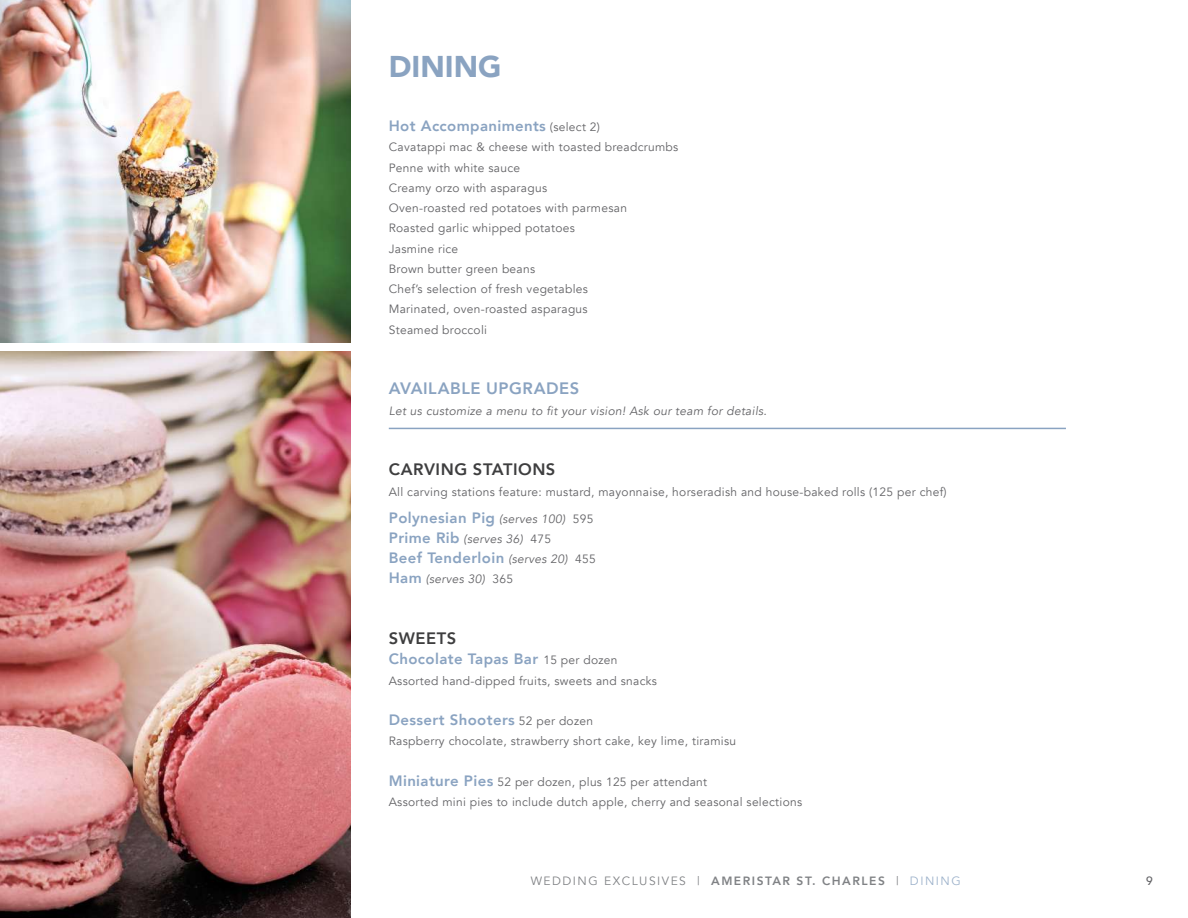
<style>
.page{position:relative;width:1188px;height:918px;background:#fff}
.page>*{position:absolute;margin:0;border:0;box-sizing:border-box;transform-origin:0 0}
.t1{font:900 30px "Avenir";color:#8aa3c1}
.t2{font:800 16.5px "Avenir";letter-spacing:.03em;color:#3e3e3f}
.t3{font:800 16.5px "Avenir";letter-spacing:.03em;color:#8aa3c1}
.t4{font:800 15px "Avenir";letter-spacing:.025em;color:#8aa3c1}
.t5{font:12px/20.2px "Avenir";letter-spacing:.025em;color:#636366}
.t6{font:italic 12px "Avenir";letter-spacing:.025em;color:#636366}
.t7{font:12px "Avenir";letter-spacing:.125em;color:#808285}
.t8{font:500 12px "Avenir";color:#636366}
.s1{font-weight:400;font-size:12px;color:#636366}
.s2{font-weight:400;font-style:italic;font-size:12px;color:#636366}
.s3{font-weight:800;font-style:normal;font-size:15px;color:#8aa3c1}
.s4{font-style:normal}
.s5{font-weight:800;font-size:15px;color:#8aa3c1}
.s6{font-weight:800}
.s7{color:#9db2cb}
</style>
<div class="page">
<hr style="left:389px;top:428px;width:677px;height:1px;background:#8aa3c1">
<img style="left:0;top:0;width:351px;height:342px">
<img style="left:0;top:352px;width:351px;height:566px">
<h1 class="t1" style="left:389px;top:41px;width:114px">DINING</h1>
<p class="t4" style="left:389px;top:114px;width:213px">Hot Accompaniments <span class="s1">(select 2)</span></p>
<p class="t5" style="left:389px;top:137px;width:291px">Cavatappi mac &amp; cheese with toasted breadcrumbs<br>Penne with white sauce<br>Creamy orzo with asparagus<br>Oven-roasted red potatoes with parmesan<br>Roasted garlic whipped potatoes<br>Jasmine rice<br>Brown butter green beans<br>Chef’s selection of fresh vegetables<br>Marinated, oven-roasted asparagus<br>Steamed broccoli</p>
<h2 class="t3" style="left:389px;top:376px;width:192px">AVAILABLE UPGRADES</h2>
<p class="t6" style="left:389px;top:403px;width:380px">Let us customize a menu to fit your vision! Ask our team for details.</p>
<h2 class="t2" style="left:389px;top:457px;width:168px">CARVING STATIONS</h2>
<p class="t5" style="left:389px;top:482px;width:559px">All carving stations feature: mustard, mayonnaise, horseradish and house-baked rolls (125 per chef)</p>
<p class="t4" style="left:389px;top:506px;width:206px">Polynesian Pig <span class="s2">(serves 100)</span> <span class="s1">595</span></p>
<p class="t6" style="left:389px;top:532px;width:164px"><span class="s3">Prime Rib</span> (serves 36) <span class="s4">475</span></p>
<p class="t4" style="left:389px;top:546px;width:208px">Beef Tenderloin <span class="s2">(serves 20)</span> <span class="s1">455</span></p>
<p class="t6" style="left:389px;top:572px;width:126px"><span class="s3">Ham</span> (serves 30) <span class="s4">365</span></p>
<h2 class="t2" style="left:389px;top:626px;width:69px">SWEETS</h2>
<p class="t4" style="left:389px;top:647px;width:230px">Chocolate Tapas Bar <span class="s1">15 per dozen</span></p>
<p class="t5" style="left:389px;top:671px;width:270px">Assorted hand-dipped fruits, sweets and snacks</p>
<p class="t4" style="left:389px;top:708px;width:206px">Dessert Shooters <span class="s1">52 per dozen</span></p>
<p class="t5" style="left:389px;top:731px;width:349px">Raspberry chocolate, strawberry short cake, key lime, tiramisu</p>
<p class="t5" style="left:389px;top:772px;width:415px"><span class="s5">Miniature Pies</span> 52 per dozen, plus 125 per attendant<br>Assorted mini pies to include dutch apple, cherry and seasonal selections</p>
<p class="t7" style="left:531px;top:873px;width:431px">WEDDING EXCLUSIVES | <span class="s6">AMERISTAR ST. CHARLES</span> | <span class="s7">DINING</span></p>
<p class="t8" style="left:1146px;top:870px;width:8px">9</p>
</div>
